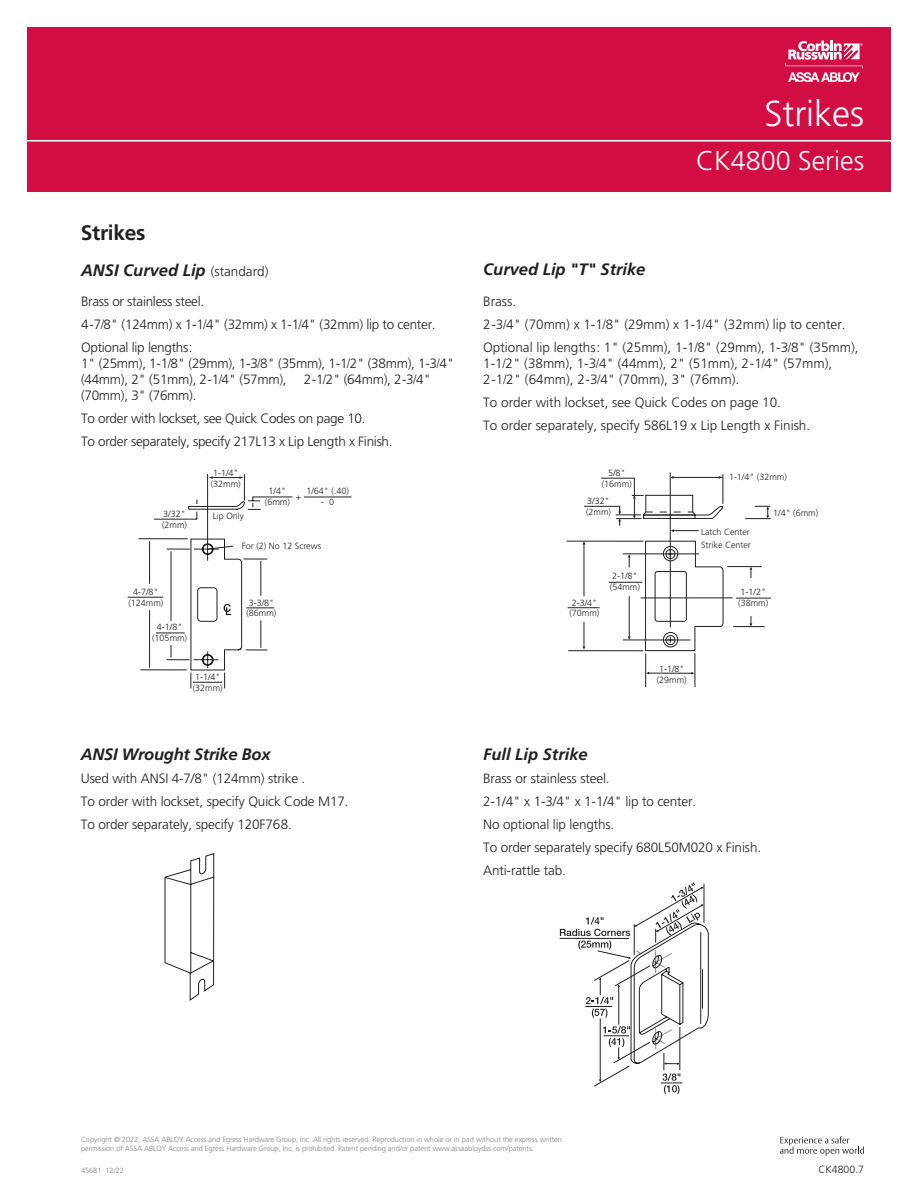
<style>
.page{position:relative;width:918px;height:1188px;background:#fff}
.page>*{position:absolute;margin:0;border:0;box-sizing:border-box;transform-origin:0 0}
.t1{font:300 36px "Frutiger LT Pro";color:#fff}
.t2{font:300 27px "Frutiger LT Pro";color:#fff}
.t3{font:700 21px "Frutiger LT Pro";letter-spacing:-.015em;color:#231f20}
.text2{font:italic 700 16.5px "Frutiger LT Pro";color:#231f20}
.Small_Header{font:italic 700 16.5px "Frutiger LT Pro";color:#231f20}
.text2-2{font:300 13.5px/16.2px "Frutiger LT Pro";letter-spacing:-.01em;color:#231f20}
.t4{font:300 10.5px "Frutiger LT Pro";color:#231f20}
.t5{font:300 9px/10.8px "Frutiger";color:#231f20}
.t6{font:300 7.5px/9px "Frutiger LT Pro";letter-spacing:-.01em;color:#808285}
.s1{font-weight:300;font-style:normal;font-size:13.5px}
</style>
<div class="page">
<div style="left:27px;top:27px;width:864px;height:165px;background:#d20d44"></div>
<hr style="left:16px;top:140px;width:890px;height:2px;background:#fff">
<svg style="left:785px;top:40px;width:78px;height:42px"></svg>
<svg style="left:780px;top:1136px;width:84px;height:20px"></svg>
<hr style="left:695px;top:653px;width:1px;height:34px;background:#231f20">
<hr style="left:645px;top:654px;width:1px;height:33px;background:#231f20">
<hr style="left:648px;top:673px;width:45px;height:1px;background:#231f20">
<svg style="left:567px;top:472px;width:204px;height:179px"></svg>
<hr style="left:672px;top:477px;width:50px;height:1px;background:#231f20">
<svg style="left:165px;top:853px;width:49px;height:148px"></svg>
<svg style="left:560px;top:882px;width:149px;height:212px"></svg>
<hr style="left:138px;top:538px;width:50px;height:1px;background:#231f20">
<hr style="left:140px;top:669px;width:47px;height:1px;background:#231f20">
<hr style="left:149px;top:541px;width:1px;height:43px;background:#231f20">
<hr style="left:149px;top:610px;width:1px;height:58px;background:#231f20">
<hr style="left:154px;top:519px;width:43px;height:1px;background:#231f20">
<hr style="left:128px;top:597px;width:35px;height:1px;background:#231f20">
<svg style="left:155px;top:474px;width:197px;height:215px"></svg>
<p class="t3" style="left:81px;top:220px;width:66px">Strikes</p>
<p class="text2" style="left:81px;top:261px;width:189px">ANSI Curved Lip <span class="s1">(standard)</span></p>
<p class="text2-2" style="left:81px;top:293px;width:125px">Brass or stainless steel.</p>
<p class="text2-2" style="left:81px;top:316px;width:356px">4-7/8" (124mm) x 1-1/4" (32mm) x 1-1/4" (32mm) lip to center.</p>
<p class="text2-2" style="left:81px;top:339px;width:375px">Optional lip lengths:<br>1" (25mm), 1-1/8" (29mm), 1-3/8" (35mm), 1-1/2" (38mm), 1-3/4" (44mm), 2" (51mm), 2-1/4" (57mm),</p>
<p class="text2-2" style="left:304px;top:371px;width:129px">2-1/2" (64mm), 2-3/4"</p>
<p class="text2-2" style="left:81px;top:388px;width:117px">(70mm), 3" (76mm).</p>
<p class="text2-2" style="left:81px;top:411px;width:286px">To order with lockset, see Quick Codes on page 10.</p>
<p class="text2-2" style="left:81px;top:433px;width:313px">To order separately, specify 217L13 x Lip Length x Finish.</p>
<p class="t5" style="left:162px;top:508px;width:27px">3/32" (2mm)</p>
<p class="t5" style="left:128px;top:586px;width:37px;text-align:center">4-7/8" (124mm)</p>
<p class="t5" style="left:152px;top:622px;width:37px;text-align:center">4-1/8" (105mm)</p>
<p class="t5" style="left:211px;top:467px;width:32px">1-1/4" (32mm)</p>
<p class="t5" style="left:213px;top:510px;width:32px">Lip Only</p>
<p class="t5" style="left:265px;top:485px;width:27px;text-align:center">1/4" (6mm)</p>
<p class="t5" style="left:306px;top:485px;width:44px">1/64" (.40)</p>
<p class="t5" style="left:296px;top:491px;width:7px">+</p>
<p class="t5" style="left:321px;top:496px;width:15px">- 0</p>
<p class="t5" style="left:242px;top:541px;width:81px">For (2) No 12 Screws</p>
<p class="t5" style="left:246px;top:597px;width:32px">3-3/8" (86mm)</p>
<p class="t5" style="left:193px;top:672px;width:32px">1-1/4" (32mm)</p>
<p class="text2" style="left:81px;top:745px;width:191px">ANSI Wrought Strike Box</p>
<p class="text2-2" style="left:81px;top:770px;width:226px">Used with ANSI 4-7/8" (124mm) strike .</p>
<p class="text2-2" style="left:81px;top:793px;width:269px">To order with lockset, specify Quick Code M17.</p>
<p class="text2-2" style="left:81px;top:816px;width:213px">To order separately, specify 120F768.</p>
<p class="text2" style="left:483px;top:260px;width:164px">Curved Lip "T" Strike</p>
<p class="t1" style="left:764px;top:93px;width:101px">Strikes</p>
<p class="t2" style="left:696px;top:144px;width:170px">CK4800 Series</p>
<p class="text2-2" style="left:483px;top:293px;width:35px">Brass.</p>
<p class="text2-2" style="left:483px;top:316px;width:364px">2-3/4" (70mm) x 1-1/8" (29mm) x 1-1/4" (32mm) lip to center.</p>
<p class="text2-2" style="left:483px;top:339px;width:377px">Optional lip lengths: 1" (25mm), 1-1/8" (29mm), 1-3/8" (35mm),<br>1-1/2" (38mm), 1-3/4" (44mm), 2" (51mm), 2-1/4" (57mm),<br>2-1/2" (64mm), 2-3/4" (70mm), 3" (76mm).</p>
<p class="text2-2" style="left:483px;top:394px;width:299px">To order with lockset, see Quick Codes on page 10.</p>
<p class="text2-2" style="left:483px;top:417px;width:329px">To order separately, specify 586L19 x Lip Length x Finish.</p>
<p class="t5" style="left:602px;top:467px;width:31px;text-align:center">5/8" (16mm)</p>
<p class="t5" style="left:729px;top:471px;width:59px">1-1/4" (32mm)</p>
<p class="t5" style="left:773px;top:507px;width:46px">1/4" (6mm)</p>
<p class="t5" style="left:586px;top:496px;width:26px">3/32" (2mm)</p>
<p class="t5" style="left:569px;top:597px;width:31px">2-3/4" (70mm)</p>
<p class="t5" style="left:610px;top:571px;width:31px">2-1/8" (54mm)</p>
<p class="t5" style="left:701px;top:526px;width:51px;line-height:12.9px">Latch Center<br>Strike Center</p>
<p class="t5" style="left:738px;top:587px;width:31px">1-1/2" (38mm)</p>
<p class="t5" style="left:657px;top:663px;width:31px">1-1/8" (29mm)</p>
<p class="Small_Header" style="left:483px;top:745px;width:106px">Full Lip Strike</p>
<p class="text2-2" style="left:483px;top:770px;width:128px">Brass or stainless steel.</p>
<p class="text2-2" style="left:483px;top:793px;width:215px">2-1/4" x 1-3/4" x 1-1/4" lip to center.</p>
<p class="text2-2" style="left:483px;top:816px;width:133px">No optional lip lengths.</p>
<p class="text2-2" style="left:483px;top:839px;width:279px">To order separately specify 680L50M020 x Finish.</p>
<p class="text2-2" style="left:483px;top:862px;width:84px">Anti-rattle tab.</p>
<p class="t6" style="left:81px;top:1135px;width:483px">Copyright © 2022, ASSA ABLOY Access and Egress Hardware Group, Inc. All rights reserved. Reproduction in whole or in part without the express written permission of ASSA ABLOY Access and Egress Hardware Group, Inc. is prohibited. Patent pending and/or patent www.assaabloydss.com/patents.</p>
<p class="t6" style="left:81px;top:1166px;width:44px">45681 12/22</p>
<p class="t4" style="left:818px;top:1163px;width:47px">CK4800.7</p>
</div>
